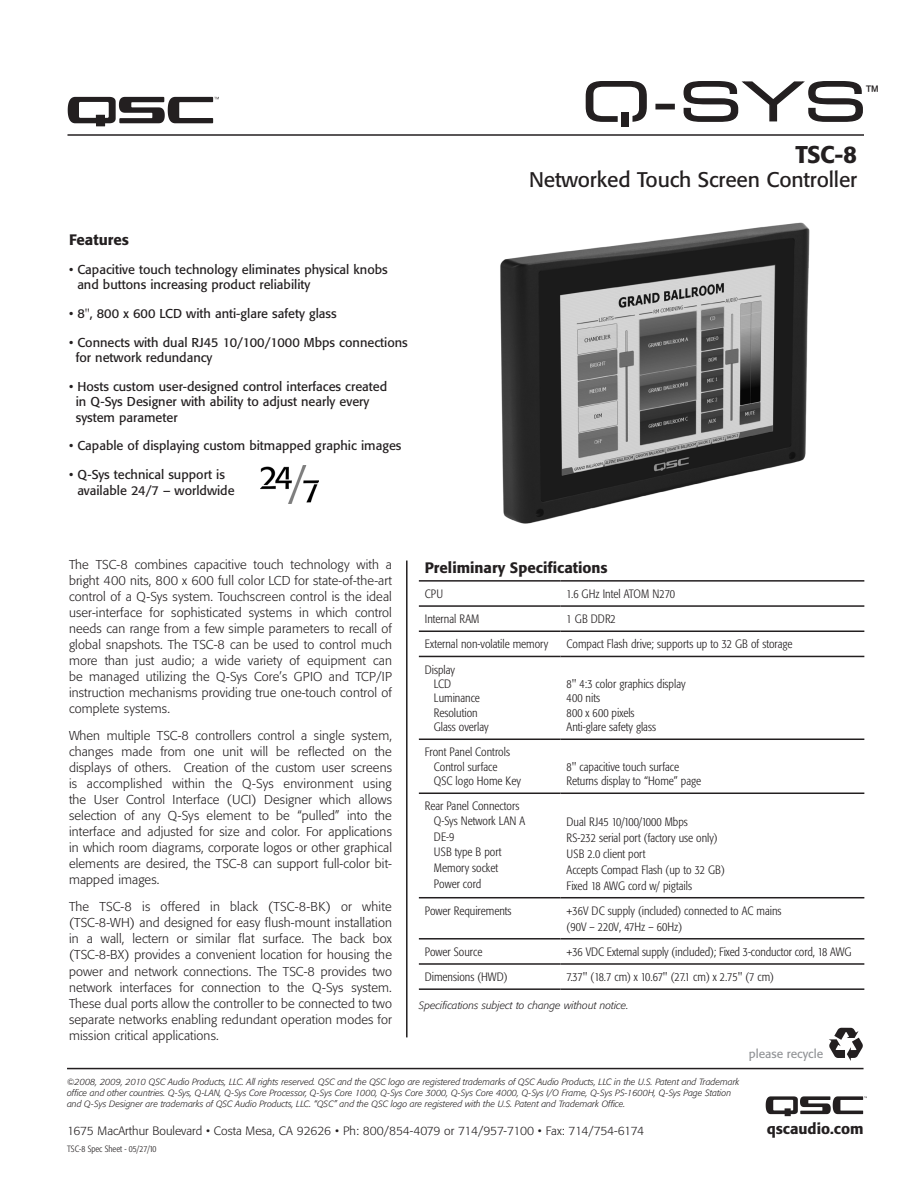
<style>
.page{position:relative;width:918px;height:1188px;background:#fff}
.page>*{position:absolute;margin:0;border:0;box-sizing:border-box;transform-origin:0 0}
.t1{font:500 24px "Formata";color:#231f20}
.t2{font:21px "Formata";letter-spacing:-.01em;color:#231f20}
.t3{font:19.2px "Formata";color:#231f20}
.t4{font:500 15px "Formata";color:#231f20}
.intro{font:300 12.75px/16px "Formata";letter-spacing:.01em;color:#231f20;text-align:justify}
.t5{font:12.75px/15.3px "Formata";color:#231f20}
.t6{font:300 condensed 12px/14.4px "Formata";color:#231f20}
.t7{font:300 12px "Formata";color:#231f20}
.t8{font:12px "Formata";color:#939598}
.t9{font:italic 300 10.5px "Formata";color:#231f20}
.t10{font:italic 300 9px/10.8px "Formata";color:#231f20}
.t11{font:300 condensed 9px "Formata";color:#231f20}
.s1{font-weight:300;font-stretch:condensed}
</style>
<div class="page">
<img style="left:500px;top:222px;width:310px;height:302px">
<hr style="left:68px;top:134px;width:796px;height:2px;background:#231f20">
<svg style="left:68px;top:97px;width:151px;height:29px"></svg>
<div style="left:655px;top:104px;width:20px;height:5px;background:#231f20;border:1px solid #231f20"></div>
<svg style="left:683px;top:81px;width:180px;height:41px"></svg>
<div style="left:621px;top:112px;width:8px;height:15px;background:#231f20"></div>
<svg style="left:586px;top:81px;width:61px;height:41px"></svg>
<img style="left:260px;top:465px;width:59px;height:39px">
<hr style="left:419px;top:580px;width:142px;height:2px;background:#231f20">
<hr style="left:561px;top:580px;width:303px;height:2px;background:#231f20">
<hr style="left:419px;top:605px;width:142px;height:2px;background:#231f20">
<hr style="left:561px;top:605px;width:303px;height:2px;background:#231f20">
<hr style="left:419px;top:631px;width:142px;height:1px;background:#231f20">
<hr style="left:561px;top:631px;width:303px;height:1px;background:#231f20">
<hr style="left:419px;top:656px;width:142px;height:1px;background:#231f20">
<hr style="left:561px;top:656px;width:303px;height:1px;background:#231f20">
<hr style="left:419px;top:739px;width:142px;height:1px;background:#231f20">
<hr style="left:561px;top:739px;width:303px;height:1px;background:#231f20">
<hr style="left:419px;top:793px;width:142px;height:1px;background:#231f20">
<hr style="left:561px;top:793px;width:303px;height:1px;background:#231f20">
<hr style="left:419px;top:897px;width:142px;height:1px;background:#231f20">
<hr style="left:561px;top:897px;width:303px;height:1px;background:#231f20">
<hr style="left:419px;top:938px;width:142px;height:2px;background:#231f20">
<hr style="left:561px;top:938px;width:303px;height:2px;background:#231f20">
<hr style="left:419px;top:963px;width:142px;height:2px;background:#231f20">
<hr style="left:561px;top:963px;width:303px;height:2px;background:#231f20">
<hr style="left:419px;top:988px;width:142px;height:2px;background:#231f20">
<hr style="left:561px;top:988px;width:303px;height:2px;background:#231f20">
<hr style="left:406px;top:561px;width:2px;height:476px;background:#231f20">
<svg style="left:766px;top:1096px;width:101px;height:20px"></svg>
<hr style="left:67px;top:1068px;width:797px;height:1px;background:#231f20">
<svg style="left:829px;top:1028px;width:34px;height:33px"></svg>
<p class="t4" style="left:69px;top:231px;width:61px">Features</p>
<p class="t5" style="left:77px;top:262px;width:312px;text-indent:-8px">• Capacitive touch technology eliminates physical knobs and buttons increasing product reliability</p>
<p class="t5" style="left:69px;top:306px;width:269px">• 8<span class="s1">"</span>, 800 x 600 LCD with anti-glare safety glass</p>
<p class="t5" style="left:76px;top:335px;width:334px;text-indent:-7px">• Connects with dual RJ45 10/100/1000 Mbps connections for network redundancy</p>
<p class="t5" style="left:76px;top:379px;width:313px;text-indent:-7px">• Hosts custom user-designed control interfaces created in Q-Sys Designer with ability to adjust nearly every system parameter</p>
<p class="t5" style="left:69px;top:438px;width:334px">• Capable of displaying custom bitmapped graphic images</p>
<p class="t5" style="left:77px;top:467px;width:159px;text-indent:-8px">• Q-Sys technical support is available 24/7 – worldwide</p>
<p class="t3" style="left:866px;top:81px;width:15px">™</p>
<p class="t1" style="left:795px;top:140px;width:63px">TSC-8</p>
<p class="t2" style="left:529px;top:167px;width:330px">Networked Touch Screen Controller</p>
<p class="intro" style="left:69px;top:556px;width:325px">The TSC-8 combines capacitive touch technology with a bright 400 nits, 800 x 600 full color LCD for state-of-the-art control of a Q‑Sys system. Touchscreen control is the ideal user-interface for sophisticated systems in which control needs can range from a few simple parameters to recall of global snapshots. The TSC‑8 can be used to control much more than just audio; a wide variety of equipment can be managed utilizing the Q‑Sys Core’s GPIO and TCP/IP instruction mechanisms providing true one-touch control of complete systems.</p>
<p class="intro" style="left:69px;top:728px;width:325px">When multiple TSC‑8 controllers control a single system, changes made from one unit will be reflected on the displays of others. Creation of the custom user screens is accomplished within the Q-Sys environment using the User Control Interface (UCI) Designer which allows selection of any Q-Sys element to be “pulled” into the interface and adjusted for size and color. For applications in which room diagrams, corporate logos or other graphical elements are desired, the TSC‑8 can support full-color bit&shy;mapped images.</p>
<p class="intro" style="left:69px;top:899px;width:324px">The TSC-8 is offered in black (TSC‑8‑BK) or white (TSC‑8‑WH) and designed for easy flush-mount installation in a wall, lectern or similar flat surface. The back box (TSC‑8‑BX) provides a convenient location for housing the power and network connections. The TSC‑8 provides two network interfaces for connection to the Q‑Sys system.<br>These dual ports allow the controller to be connected to two separate networks enabling redundant operation modes for mission critical applications.</p>
<p class="t4" style="left:425px;top:558px;width:184px">Preliminary Specifications</p>
<p class="t6" style="left:425px;top:587px;width:20px">CPU</p>
<p class="t6" style="left:567px;top:587px;width:110px">1.6 GHz Intel ATOM N270</p>
<p class="t6" style="left:425px;top:612px;width:56px">Internal RAM</p>
<p class="t6" style="left:567px;top:612px;width:51px">1 GB DDR2</p>
<p class="t6" style="left:425px;top:637px;width:125px">External non-volatile memory</p>
<p class="t6" style="left:567px;top:637px;width:227px">Compact Flash drive; supports up to 32 GB of storage</p>
<p class="t6" style="left:434px;top:662px;width:56px;text-indent:-9px">Display<br>LCD<br>Luminance<br>Resolution<br>Glass overlay</p>
<p class="t6" style="left:567px;top:677px;width:121px">8" 4:3 color graphics display<br>400 nits<br>800 x 600 pixels<br>Anti-glare safety glass</p>
<p class="t6" style="left:434px;top:745px;width:89px;text-indent:-9px">Front Panel Controls<br>Control surface<br>QSC logo Home Key</p>
<p class="t6" style="left:434px;top:799px;width:93px;text-indent:-9px">Rear Panel Connectors<br>Q-Sys Network LAN A</p>
<p class="t6" style="left:434px;top:829px;width:69px;line-height:15.9px">DE-9<br>USB type B port<br>Memory socket<br>Power cord</p>
<p class="t6" style="left:567px;top:760px;width:136px">8" capacitive touch surface<br>Returns display to “Home” page</p>
<p class="t6" style="left:567px;top:814px;width:160px;line-height:15.9px">Dual RJ45 10/100/1000 Mbps<br>RS-232 serial port (factory use only)<br>USB 2.0 client port<br>Accepts Compact Flash (up to 32 GB)<br>Fixed 18 AWG cord w/ pigtails</p>
<p class="t6" style="left:425px;top:904px;width:88px">Power Requirements</p>
<p class="t6" style="left:567px;top:903px;width:216px;line-height:15.9px">+36V DC supply (included) connected to AC mains (90V – 220V, 47Hz – 60Hz)</p>
<p class="t6" style="left:425px;top:945px;width:59px">Power Source</p>
<p class="t6" style="left:567px;top:945px;width:286px">+36 VDC External supply (included); Fixed 3-conductor cord, 18 AWG</p>
<p class="t6" style="left:425px;top:970px;width:84px">Dimensions (HWD)</p>
<p class="t6" style="left:567px;top:970px;width:209px">7.37" (18.7 cm) x 10.67" (27.1 cm) x 2.75" (7 cm)</p>
<p class="t9" style="left:419px;top:1000px;width:211px">Specifications subject to change without notice.</p>
<p class="t8" style="left:749px;top:1046px;width:76px">please recycle</p>
<p class="t10" style="left:67px;top:1077px;width:674px">©2008, 2009, 2010 QSC Audio Products, LLC. All rights reserved. QSC and the QSC logo are registered trademarks of QSC Audio Products, LLC in the U.S. Patent and Trademark office and other countries. Q-Sys, Q-LAN, Q-Sys Core Processor, Q-Sys Core 1000, Q-Sys Core 3000, Q-Sys Core 4000, Q-Sys I/O Frame, Q-Sys PS-1600H, Q-Sys Page Station and Q-Sys Designer are trademarks of QSC Audio Products, LLC. “QSC” and the QSC logo are registered with the U.S. Patent and Trademark Office.</p>
<p class="t7" style="left:67px;top:1123px;width:579px">1675 MacArthur Boulevard • Costa Mesa, CA 92626 • Ph: 800/854-4079 or 714/957-7100 • Fax: 714/754-6174</p>
<p class="t4" style="left:767px;top:1120px;width:98px">qscaudio.com</p>
<p class="t11" style="left:67px;top:1144px;width:91px">TSC-8 Spec Sheet - 05/27/10</p>
</div>
